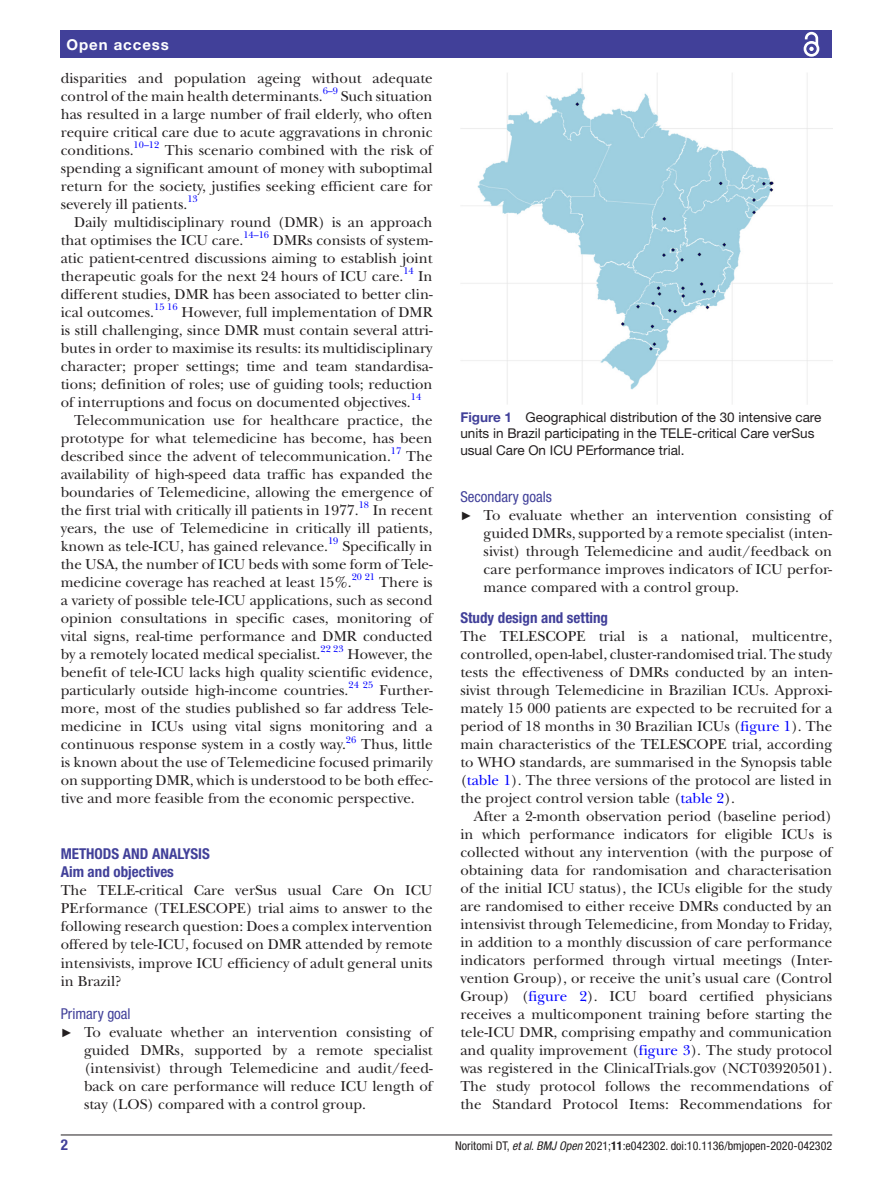
<style>
.page{position:relative;width:893px;height:1191px;background:#fff}
.page>*{position:absolute;margin:0;border:0;box-sizing:border-box;transform-origin:0 0}
.t1{font:15px/18px "New Baskerville";color:#231f20;text-align:justify}
.t2{font:700 condensed 15px/18px "Helvetica Neue LT Std";color:#414099}
.t3{font:condensed 15px "Helvetica Neue LT Std";color:#414099}
.t4{font:700 15px "Helvetica Neue LT Std";letter-spacing:.065em;color:#fff}
.t5{font:13.5px/16.2px "Helvetica Neue LT Std";color:#231f20}
.t6{font:condensed 12px "Helvetica Neue LT Std";color:#231f20}
.t7{font:9.9px "New Baskerville";color:#00f}
.s1{font-family:"Arial";font-size:12px}
.s2{font-weight:700;color:#414099}
.s3{color:#00f}
.s4{font-style:italic}
.s5{font-weight:700}
</style>
<div class="page">
<hr style="left:61px;top:1134px;width:771px;height:1px;background:#231f20">
<div style="left:61px;top:31px;width:771px;height:27px;background:#414099"></div>
<svg style="left:803px;top:31px;width:17px;height:26px"></svg>
<img style="left:460px;top:73px;width:372px;height:331px">
<p class="t4" style="left:66px;top:35px;width:104px">Open access</p>
<p class="t1" style="left:61px;top:69px;width:373px">disparities and population ageing without adequate control of the main health determinants.</p>
<p class="t7" style="left:323px;top:85px;width:17px">6–9</p>
<p class="t1" style="left:61px;top:87px;width:373px;text-indent:280px">Such situation has resulted in a large number of frail elderly, who often require critical care due to acute aggravations in chronic conditions.</p>
<p class="t7" style="left:134px;top:139px;width:27px">10–12</p>
<p class="t1" style="left:61px;top:141px;width:373px;text-indent:104px">This scenario combined with the risk of spending a significant amount of money with suboptimal return for the society, justifies seeking efficient care for severely ill patients.</p>
<p class="t7" style="left:187px;top:193px;width:12px">13</p>
<p class="t1" style="left:61px;top:213px;width:373px;text-indent:14px">Daily multidisciplinary round (DMR) is an approach that optimises the ICU care.</p>
<p class="t7" style="left:243px;top:229px;width:27px">14–16</p>
<p class="t1" style="left:61px;top:231px;width:373px;text-indent:212px">DMRs consists of system&shy;atic patient-centred discussions aiming to establish joint therapeutic goals for the next 24 hours of ICU care.</p>
<p class="t7" style="left:403px;top:265px;width:12px">14</p>
<p class="t1" style="left:61px;top:267px;width:373px;text-indent:357px">In different studies, DMR has been associated to better clin&shy;ical outcomes.</p>
<p class="t7" style="left:154px;top:301px;width:25px">15 16</p>
<p class="t1" style="left:61px;top:303px;width:373px;text-indent:121px">However, full implementation of DMR is still challenging, since DMR must contain several attri&shy;butes in order to maximise its results: its multidisciplinary character; proper settings; time and team standardisa&shy;tions; definition of roles; use of guiding tools; reduction of interruptions and focus on documented objectives.</p>
<p class="t7" style="left:411px;top:391px;width:12px">14</p>
<p class="t1" style="left:61px;top:411px;width:373px;text-indent:14px">Telecommunication use for healthcare practice, the prototype for what telemedicine has become, has been described since the advent of telecommunication.</p>
<p class="t7" style="left:391px;top:445px;width:12px">17</p>
<p class="t1" style="left:61px;top:447px;width:373px;text-indent:345px">The availability of high-speed data traffic has expanded the boundaries of Telemedicine, allowing the emergence of the first trial with critically ill patients in 1977.</p>
<p class="t7" style="left:359px;top:499px;width:12px">18</p>
<p class="t1" style="left:61px;top:501px;width:373px;text-indent:312px">In recent years, the use of Telemedicine in critically ill patients, known as tele-ICU, has gained relevance.</p>
<p class="t7" style="left:328px;top:535px;width:12px">19</p>
<p class="t1" style="left:61px;top:537px;width:373px;text-indent:282px">Specifically in the USA, the number of ICU beds with some form of Tele&shy;medicine coverage has reached at least 15%.</p>
<p class="t7" style="left:352px;top:571px;width:25px">20 21</p>
<p class="t1" style="left:61px;top:573px;width:373px;text-indent:318px">There is a variety of possible tele-ICU applications, such as second opinion consultations in specific cases, monitoring of vital signs, real-time performance and DMR conducted by a remotely located medical specialist.</p>
<p class="t7" style="left:320px;top:643px;width:25px">22 23</p>
<p class="t1" style="left:61px;top:645px;width:373px;text-indent:287px">However, the benefit of tele-ICU lacks high quality scientific evidence, particularly outside high-income countries.</p>
<p class="t7" style="left:348px;top:679px;width:26px">24 25</p>
<p class="t1" style="left:61px;top:681px;width:373px;text-indent:319px">Further&shy;more, most of the studies published so far address Tele&shy;medicine in ICUs using vital signs monitoring and a continuous response system in a costly way.</p>
<p class="t7" style="left:346px;top:733px;width:12px">26</p>
<p class="t1" style="left:61px;top:735px;width:373px;text-indent:300px">Thus, little is known about the use of Telemedicine focused primarily on supporting DMR, which is understood to be both effec&shy;tive and more feasible from the economic perspective.</p>
<p class="t2" style="left:61px;top:845px;width:151px">METHODS AND ANALYSIS<br>Aim and objectives</p>
<p class="t1" style="left:61px;top:881px;width:373px">The TELE-critical Care verSus usual Care On ICU PErformance (TELESCOPE) trial aims to answer to the following research question: Does a complex intervention offered by tele-ICU, focused on DMR attended by remote intensivists, improve ICU efficiency of adult general units in Brazil?</p>
<p class="t3" style="left:61px;top:1005px;width:71px">Primary goal</p>
<p class="t1" style="left:84px;top:1023px;width:350px;text-indent:-23px"><span class="s1">►</span> To evaluate whether an intervention consisting of guided DMRs, supported by a remote specialist (intensivist) through Telemedicine and audit/feed&shy;back on care performance will reduce ICU length of stay (LOS) compared with a control group.</p>
<p class="t5" style="left:460px;top:409px;width:363px"><span class="s2">Figure 1</span> Geographical distribution of the 30 intensive care units in Brazil participating in the TELE-critical Care verSus usual Care On ICU PErformance trial.</p>
<p class="t3" style="left:460px;top:487px;width:93px">Secondary goals</p>
<p class="t1" style="left:484px;top:506px;width:350px;text-indent:-23px"><span class="s1">►</span> To evaluate whether an intervention consisting of guided DMRs, supported by a remote specialist (inten&shy;sivist) through Telemedicine and audit/feedback on care performance improves indicators of ICU perfor&shy;mance compared with a control group.</p>
<p class="t2" style="left:460px;top:608px;width:149px">Study design and setting</p>
<p class="t1" style="left:460px;top:627px;width:373px">The TELESCOPE trial is a national, multicentre, controlled, open-label, cluster-randomised trial. The study tests the effectiveness of DMRs conducted by an inten&shy;sivist through Telemedicine in Brazilian ICUs. Approxi&shy;mately 15 000 patients are expected to be recruited for a period of 18 months in 30 Brazilian ICUs (<span class="s3">figure 1</span>). The main characteristics of the TELESCOPE trial, according to WHO standards, are summarised in the Synopsis table (<span class="s3">table 1</span>). The three versions of the protocol are listed in the project control version table (<span class="s3">table 2</span>).</p>
<p class="t1" style="left:460px;top:807px;width:373px;text-indent:14px">After a 2-month observation period (baseline period) in which performance indicators for eligible ICUs is collected without any intervention (with the purpose of obtaining data for randomisation and characterisation of the initial ICU status), the ICUs eligible for the study are randomised to either receive DMRs conducted by an intensivist through Telemedicine, from Monday to Friday, in addition to a monthly discussion of care performance indicators performed through virtual meetings (Inter&shy;vention Group), or receive the unit’s usual care (Control Group) (<span class="s3">figure 2</span>). ICU board certified physicians receives a multicomponent training before starting the tele-ICU DMR, comprising empathy and communication and quality improvement (<span class="s3">figure 3</span>). The study protocol was registered in the ClinicalTrials.gov (NCT03920501).<br>The study protocol follows the recommendations of the Standard Protocol Items: Recommendations for</p>
<p class="t2" style="left:61px;top:1135px;width:9px">2</p>
<p class="t6" style="left:455px;top:1138px;width:378px">Noritomi DT, <span class="s4">et al</span>. <span class="s4">BMJ Open</span> 2021;<span class="s5">11</span>:e042302. doi:10.1136/bmjopen-2020-042302</p>
</div>
